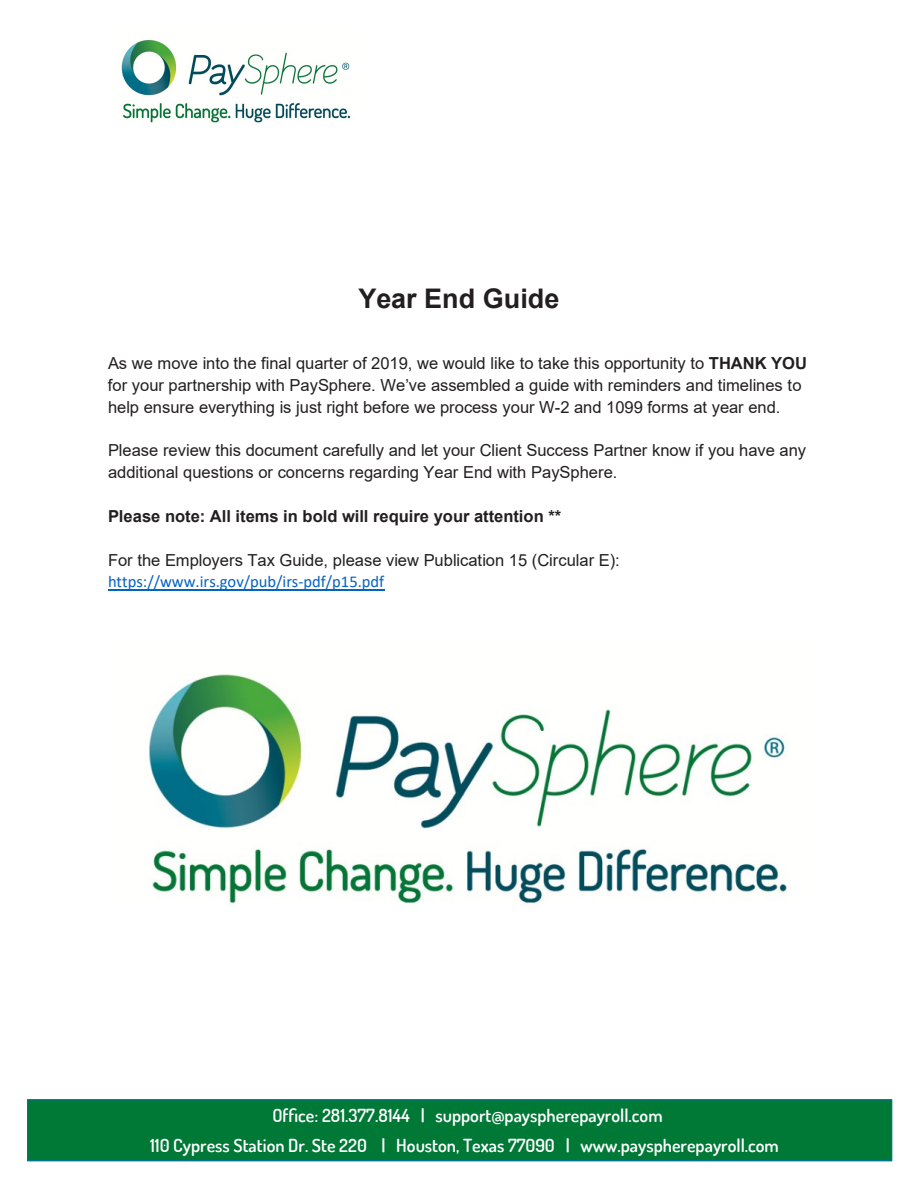
<style>
.page{position:relative;width:918px;height:1188px;background:#fff}
.page>*{position:absolute;margin:0;border:0;box-sizing:border-box;transform-origin:0 0}
.t1{font:700 27px "Arial";color:#231f20}
.t2{font:600 18px "Dosis";color:#fff}
.t3{font:16.5px/21.9px "Arial";color:#231f20}
.t4{font:700 16.5px "Arial";color:#231f20}
.s1{font-weight:700}
.s2{font-family:"Calibri";color:#0563c1}
</style>
<div class="page">
<img style="left:121px;top:40px;width:229px;height:83px">
<hr style="left:108px;top:589px;width:276px;height:1px;background:#0563c1">
<img style="left:149px;top:674px;width:638px;height:230px">
<div style="left:28px;top:1100px;width:864px;height:61px;background:#007836"></div>
<div style="left:27px;top:1099px;width:865px;height:62px;border:1px solid #007598"></div>
<p class="t1" style="left:358px;top:279px;width:203px">Year End Guide</p>
<p class="t3" style="left:108px;top:352px;width:701px">As we move into the final quarter of 2019, we would like to take this opportunity to <span class="s1">THANK YOU </span>for your partnership with PaySphere. We’ve assembled a guide with reminders and timelines to help ensure everything is just right before we process your W-2 and 1099 forms at year end.</p>
<p class="t3" style="left:108px;top:440px;width:700px">Please review this document carefully and let your Client Success Partner know if you have any additional questions or concerns regarding Year End with PaySphere.</p>
<p class="t4" style="left:108px;top:505px;width:455px">Please note: All items in bold will require your attention **</p>
<p class="t3" style="left:108px;top:549px;width:513px">For the Employers Tax Guide, please view Publication 15 (Circular E): <span class="s2">https://www.irs.gov/pub/irs-pdf/p15.pdf</span></p>
<p class="t2" style="left:272px;top:1106px;width:392px">Office: 281.377.8144 | support@payspherepayroll.com</p>
<p class="t2" style="left:150px;top:1133px;width:630px">110 Cypress Station Dr. Ste 220 | Houston, Texas 77090 | www.payspherepayroll.com</p>
</div>
